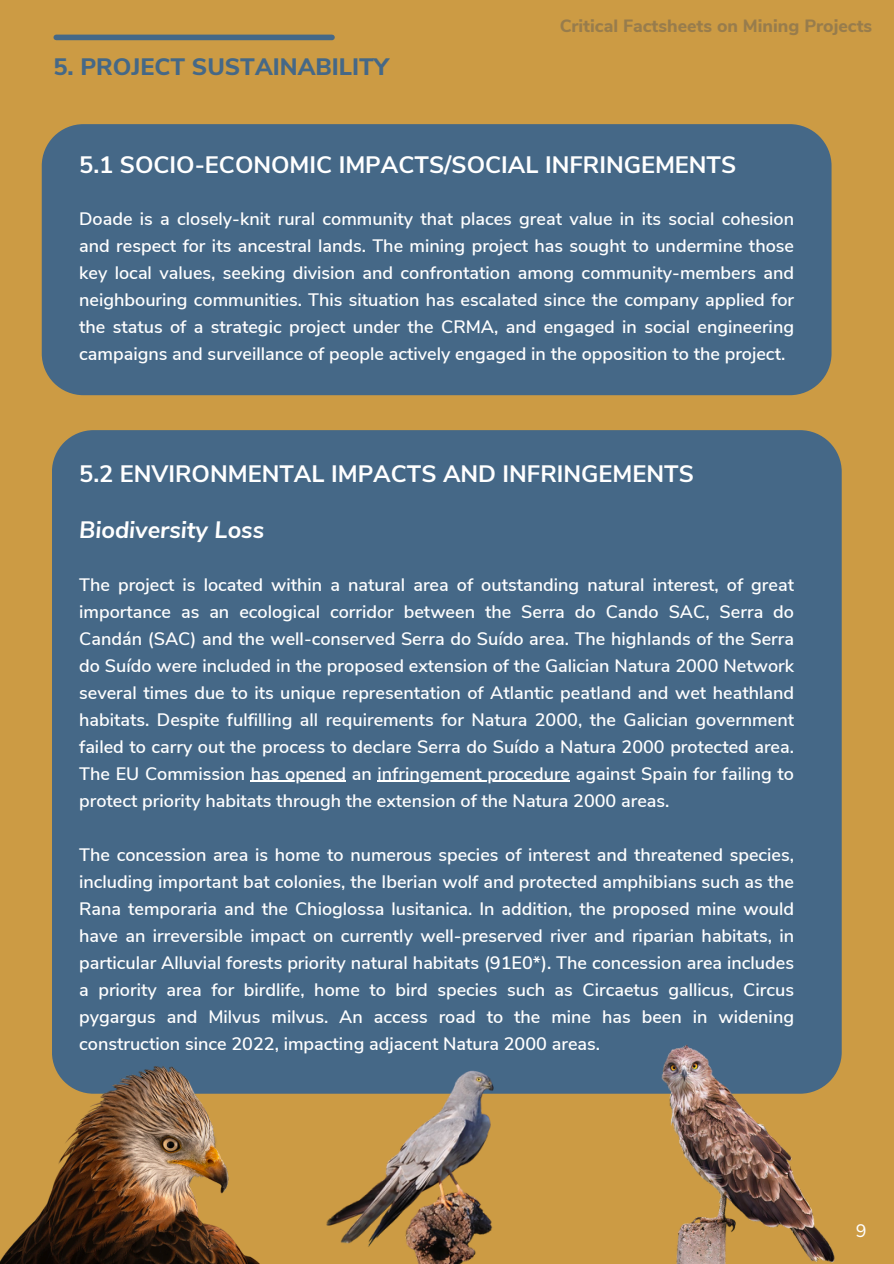
<style>
.page{position:relative;width:894px;height:1264px;background:#fff}
.page>*{position:absolute;margin:0;border:0;box-sizing:border-box;transform-origin:0 0}
.t1{font:700 23.7px "Nunito Sans";color:#fff}
.t2{font:800 23.7px "Nunito Sans";color:#456887}
.t3{font:italic 700 23.7px "Nunito Sans";color:#fff}
.t4{font:600 18px/27px "Nunito Sans";color:#fff;text-align:justify}
.t5{font:18px "Nunito Sans 10 pt";color:#fff}
.t6{font:800 17.7px "Nunito Sans";color:#575757}
</style>
<div class="page">
<div style="left:0;top:0;width:893px;height:1263px;background:#cc9b44"></div>
<div style="left:56px;top:35px;width:276px;height:5px;background:#456887"></div>
<div style="left:42px;top:124px;width:789px;height:271px;background:#456887"></div>
<div style="left:52px;top:430px;width:789px;height:624px;background:#456887"></div>
<img style="left:641px;top:1027px;width:201px;height:236px">
<img style="left:0;top:1054px;width:301px;height:209px">
<img style="left:301px;top:1008px;width:340px;height:254px">
<hr style="left:251px;top:780px;width:95px;height:2px;background:#fff">
<hr style="left:377px;top:780px;width:193px;height:2px;background:#fff">
<p class="t2" style="left:53px;top:51px;width:337px">5. PROJECT SUSTAINABILITY</p>
<p class="t6" style="left:559px;top:14px;width:314px">Critical Factsheets on Mining Projects</p>
<h1 class="t1" style="left:79px;top:149px;width:658px">5.1 SOCIO-ECONOMIC IMPACTS/SOCIAL INFRINGEMENTS</h1>
<h1 class="t4" style="left:79px;top:206px;width:716px">Doade is a closely-knit rural community that places great value in its social cohesion and respect for its ancestral lands. The mining project has sought to undermine those key local values, seeking division and confrontation among community-members and neighbouring communities. This situation has escalated since the company applied for the status of a strategic project under the CRMA, and engaged in social engineering campaigns and surveillance of people actively engaged in the opposition to the project.</h1>
<p class="t1" style="left:79px;top:458px;width:616px">5.2 ENVIRONMENTAL IMPACTS AND INFRINGEMENTS</p>
<h1 class="t3" style="left:79px;top:514px;width:186px">Biodiversity Loss</h1>
<h2 class="t4" style="left:79px;top:571px;width:716px">The project is located within a natural area of outstanding natural interest, of great importance as an ecological corridor between the Serra do Cando SAC, Serra do Candán (SAC) and the well-conserved Serra do Suído area. The highlands of the Serra do Suído were included in the proposed extension of the Galician Natura 2000 Network several times due to its unique representation of Atlantic peatland and wet heathland habitats. Despite fulfilling all requirements for Natura 2000, the Galician government failed to carry out the process to declare Serra do Suído a Natura 2000 protected area.<br>The EU Commission has opened an infringement procedure against Spain for failing to</h2>
<p class="t4" style="left:79px;top:787px;width:591px">protect priority habitats through the extension of the Natura 2000 areas.</p>
<p class="t4" style="left:79px;top:841px;width:716px">The concession area is home to numerous species of interest and threatened species, including important bat colonies, the Iberian wolf and protected amphibians such as the Rana temporaria and the Chioglossa lusitanica. In addition, the proposed mine would have an irreversible impact on currently well-preserved river and riparian habitats, in particular Alluvial forests priority natural habitats (91E0*). The concession area includes a priority area for birdlife, home to bird species such as Circaetus gallicus, Circus pygargus and Milvus milvus. An access road to the mine has been in widening construction since 2022, impacting adjacent Natura 2000 areas.</p>
<p class="t5" style="left:855px;top:1219px;width:12px">9</p>
</div>
